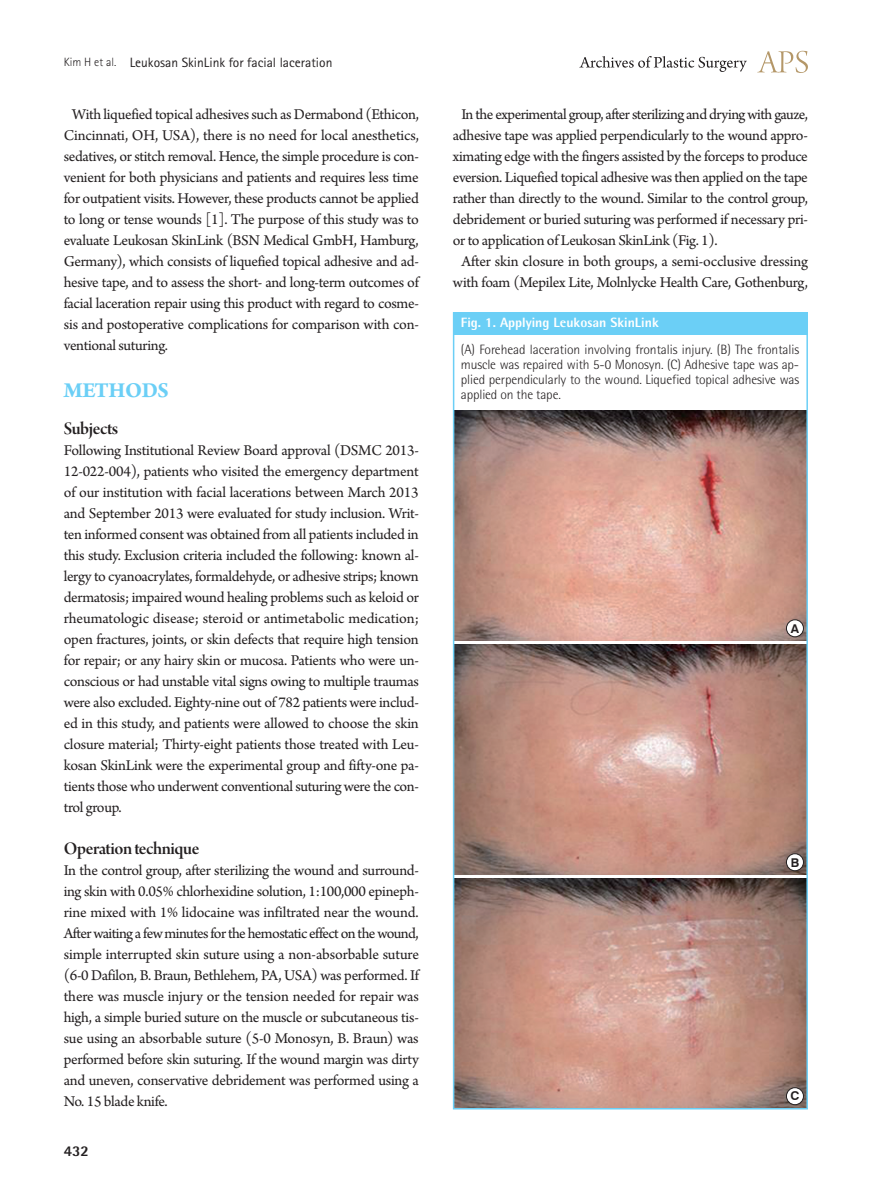
<style>
.page{position:relative;width:893px;height:1191px;background:#fff}
.page>*{position:absolute;margin:0;border:0;box-sizing:border-box;transform-origin:0 0}
.대제목{font:700 22.5px "Arno Pro";letter-spacing:-.02em;color:#6bcff6}
.중제목{font:18.75px "Arno Pro Smbd Display";letter-spacing:-.02em;color:#231f20}
.본문{font:15.75px/21px "Arno Pro";letter-spacing:-.02em;color:#231f20;text-align:justify}
.t1{font:800 15px "Rotis Semi Sans Std";color:#231f20}
.그림설명{font:300 13.5px/15px "Rotis Semi Sans Std";letter-spacing:-.01em;color:#231f20;text-align:justify}
.하시라_제목{font:13.5px "Rotis Sans Serif Std";color:#231f20}
.표그림제목{font:800 13.5px "Rotis Semi Sans Std";color:#fff}
.t2{font:700 12.15px "Swiss 721 BT";color:#231f20}
.s1{font-weight:300;font-size:12px}
</style>
<div class="page">
<svg style="left:757px;top:51px;width:51px;height:22px"></svg>
<svg style="left:579px;top:56px;width:168px;height:16px"></svg>
<img style="left:456px;top:411px;width:349px;height:229px">
<img style="left:456px;top:644px;width:349px;height:230px">
<img style="left:456px;top:878px;width:349px;height:228px">
<div style="left:453px;top:312px;width:354px;height:22px;background:#6bcff6"></div>
<div style="left:786px;top:620px;width:17px;height:17px;background:#fff;border-radius:50%"></div>
<div style="left:786px;top:619px;width:18px;height:18px;border:1px solid #231f20;border-radius:50%"></div>
<div style="left:786px;top:853px;width:17px;height:17px;background:#fff;border-radius:50%"></div>
<div style="left:786px;top:853px;width:18px;height:18px;border:1px solid #231f20;border-radius:50%"></div>
<div style="left:786px;top:1087px;width:17px;height:17px;background:#fff;border-radius:50%"></div>
<div style="left:786px;top:1087px;width:18px;height:18px;border:1px solid #231f20;border-radius:50%"></div>
<div style="left:453px;top:312px;width:355px;height:797px;border:2px solid #6bcff6"></div>
<p class="하시라_제목" style="left:64px;top:54px;width:270px"><span class="s1">Kim H et al.</span> Leukosan SkinLink for facial laceration</p>
<p class="본문" style="left:64px;top:105px;width:357px;text-indent:9px">With liquefied topical adhesives such as Dermabond (Ethicon, Cincinnati, OH, USA), there is no need for local anesthetics, sedatives, or stitch removal. Hence, the simple procedure is con&shy;venient for both physicians and patients and requires less time for outpatient visits. However, these products cannot be applied to long or tense wounds [1]. The purpose of this study was to evaluate Leukosan SkinLink (BSN Medical GmbH, Hamburg, Germany), which consists of liquefied topical adhesive and ad&shy;hesive tape, and to assess the short- and long-term outcomes of facial laceration repair using this product with regard to cosme&shy;sis and postoperative complications for comparison with con&shy;ventional suturing.</p>
<p class="대제목" style="left:64px;top:378px;width:107px">METHODS</p>
<p class="중제목" style="left:64px;top:418px;width:56px">Subjects</p>
<p class="본문" style="left:64px;top:441px;width:357px">Following Institutional Review Board approval (DSMC 2013- 12-022-004), patients who visited the emergency department of our institution with facial lacerations between March 2013 and September 2013 were evaluated for study inclusion. Writ&shy;ten informed consent was obtained from all patients included in this study. Exclusion criteria included the following: known al&shy;lergy to cyanoacrylates, formaldehyde, or adhesive strips; known dermatosis; impaired wound healing problems such as keloid or rheumatologic disease; steroid or antimetabolic medication; open fractures, joints, or skin defects that require high tension for repair; or any hairy skin or mucosa. Patients who were un&shy;conscious or had unstable vital signs owing to multiple traumas were also excluded. Eighty-nine out of 782 patients were includ&shy;ed in this study, and patients were allowed to choose the skin closure material; Thirty-eight patients those treated with Leu&shy;kosan SkinLink were the experimental group and fifty-one pa&shy;tients those who underwent conventional suturing were the con&shy;trol group.</p>
<p class="중제목" style="left:64px;top:838px;width:137px">Operation technique</p>
<p class="본문" style="left:64px;top:861px;width:357px">In the control group, after sterilizing the wound and surround&shy;ing skin with 0.05% chlorhexidine solution, 1:100,000 epineph&shy;rine mixed with 1% lidocaine was infiltrated near the wound.<br>After waiting a few minutes for the hemostatic effect on the wound, simple interrupted skin suture using a non-absorbable suture (6-0 Dafilon, B. Braun, Bethlehem, PA, USA) was performed. If there was muscle injury or the tension needed for repair was high, a simple buried suture on the muscle or subcutaneous tis&shy;sue using an absorbable suture (5-0 Monosyn, B. Braun) was performed before skin suturing. If the wound margin was dirty and uneven, conservative debridement was performed using a No. 15 blade knife.</p>
<p class="t1" style="left:64px;top:1141px;width:27px">432</p>
<p class="본문" style="left:453px;top:105px;width:357px;text-indent:9px">In the experimental group, after sterilizing and drying with gauze, adhesive tape was applied perpendicularly to the wound appro&shy;ximating edge with the fingers assisted by the forceps to produce eversion. Liquefied topical adhesive was then applied on the tape rather than directly to the wound. Similar to the control group, debridement or buried suturing was performed if necessary pri&shy;or to application of Leukosan SkinLink (Fig. 1).</p>
<p class="본문" style="left:453px;top:252px;width:357px;text-align:center">After skin closure in both groups, a semi-occlusive dressing with foam (Mepilex Lite, Molnlycke Health Care, Gothenburg,</p>
<p class="표그림제목" style="left:461px;top:314px;width:199px">Fig. 1. Applying Leukosan SkinLink</p>
<p class="그림설명" style="left:461px;top:342px;width:340px">(A) Forehead laceration involving frontalis injury. (B) The frontalis muscle was repaired with 5-0 Monosyn. (C) Adhesive tape was ap&shy;plied perpendicularly to the wound. Liquefied topical adhesive was applied on the tape.</p>
<p class="t2" style="left:791px;top:621px;width:10px">A</p>
<p class="t2" style="left:791px;top:854px;width:10px">B</p>
<p class="t2" style="left:790px;top:1088px;width:10px">C</p>
</div>
